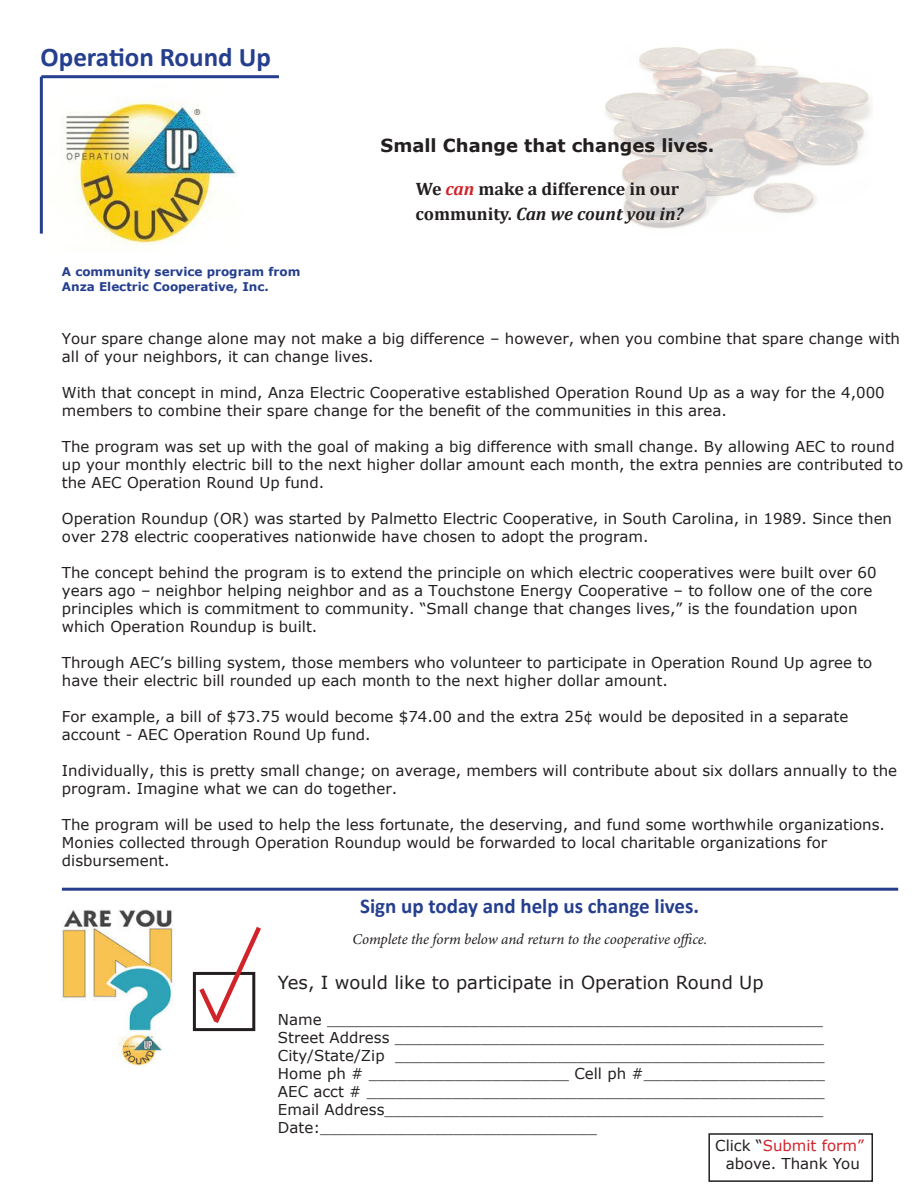
<style>
.page{position:relative;width:918px;height:1188px;background:#fff}
.page>*{position:absolute;margin:0;border:0;box-sizing:border-box;transform-origin:0 0}
.t1{font:700 27px "Calibri";color:#253f8e}
.t2{font:700 21px "Calibri";color:#253f8e}
.t3{font:18px "Verdana";color:#231f20}
.t4{font:700 18px "Verdana";color:#231f20}
.t5{font:italic 700 18px "Cambria";color:#231f20}
.t6{font:700 18px "Cambria";color:#231f20}
.t7{font:15px/18px "Verdana";color:#231f20}
.t8{font:italic 15px "Minion Pro";letter-spacing:-.01em;color:#231f20}
.t9{font:15px "Verdana";color:#d1232a}
.t10{font:700 12px "Verdana";color:#253f8e}
.s1{font-style:italic;color:#d1232a}
.s2{font-style:normal}
.s3{color:#231f20}
</style>
<div class="page">
<img style="left:61px;top:97px;width:176px;height:148px">
<img style="left:62px;top:910px;width:112px;height:157px">
<img style="left:605px;top:47px;width:268px;height:182px">
<hr style="left:62px;top:888px;width:836px;height:3px;background:#253f8e">
<div style="left:193px;top:972px;width:62px;height:59px;border:3px solid #231f20"></div>
<svg style="left:195px;top:927px;width:66px;height:101px"></svg>
<hr style="left:41px;top:75px;width:238px;height:3px;background:#253f8e">
<hr style="left:40px;top:77px;width:3px;height:157px;background:#253f8e">
<div style="left:708px;top:1133px;width:165px;height:49px;border:2px solid #231f20"></div>
<p class="t1" style="left:41px;top:40px;width:232px">Operation Round Up</p>
<p class="t10" style="left:62px;top:264px;width:240px">A community service program from</p>
<p class="t10" style="left:62px;top:278px;width:208px">Anza Electric Cooperative, Inc.</p>
<p class="t4" style="left:381px;top:133px;width:335px">Small Change that changes lives.</p>
<p class="t6" style="left:416px;top:176px;width:265px">We <span class="s1">can</span> make a difference in our</p>
<p class="t5" style="left:416px;top:202px;width:269px"><span class="s2">community.</span> Can we count you in?</p>
<p class="t7" style="left:62px;top:329px;width:840px">Your spare change alone may not make a big difference – however, when you combine that spare change with all of your neighbors, it can change lives.</p>
<p class="t7" style="left:62px;top:383px;width:824px">With that concept in mind, Anza Electric Cooperative established Operation Round Up as a way for the 4,000 members to combine their spare change for the benefit of the communities in this area.</p>
<p class="t7" style="left:62px;top:437px;width:843px">The program was set up with the goal of making a big difference with small change. By allowing AEC to round up your monthly electric bill to the next higher dollar amount each month, the extra pennies are contributed to the AEC Operation Round Up fund.</p>
<p class="t7" style="left:62px;top:509px;width:832px">Operation Roundup (OR) was started by Palmetto Electric Cooperative, in South Carolina, in 1989. Since then over 278 electric cooperatives nationwide have chosen to adopt the program.</p>
<p class="t7" style="left:62px;top:563px;width:816px">The concept behind the program is to extend the principle on which electric cooperatives were built over 60 years ago – neighbor helping neighbor and as a Touchstone Energy Cooperative – to follow one of the core principles which is commitment to community. “Small change that changes lives,” is the foundation upon which Operation Roundup is built.</p>
<p class="t7" style="left:62px;top:653px;width:812px">Through AEC’s billing system, those members who volunteer to participate in Operation Round Up agree to have their electric bill rounded up each month to the next higher dollar amount.</p>
<p class="t7" style="left:62px;top:707px;width:788px">For example, a bill of $73.75 would become $74.00 and the extra 25¢ would be deposited in a separate</p>
<p class="t7" style="left:62px;top:725px;width:310px">account - AEC Operation Round Up fund.</p>
<p class="t7" style="left:62px;top:761px;width:837px">Individually, this is pretty small change; on average, members will contribute about six dollars annually to the program. Imagine what we can do together.</p>
<p class="t7" style="left:62px;top:815px;width:825px">The program will be used to help the less fortunate, the deserving, and fund some worthwhile organizations.<br>Monies collected through Operation Roundup would be forwarded to local charitable organizations for</p>
<p class="t7" style="left:62px;top:851px;width:109px">disbursement.</p>
<p class="t2" style="left:360px;top:892px;width:341px">Sign up today and help us change lives.</p>
<p class="t8" style="left:353px;top:929px;width:356px">Complete the form below and return to the cooperative office.</p>
<p class="t3" style="left:278px;top:970px;width:487px">Yes, I would like to participate in Operation Round Up</p>
<p class="t7" style="left:278px;top:1010px;width:547px">Name ____________________________________________________</p>
<p class="t7" style="left:278px;top:1028px;width:548px">Street Address _____________________________________________</p>
<p class="t7" style="left:278px;top:1046px;width:548px">City/State/Zip _____________________________________________</p>
<p class="t7" style="left:278px;top:1064px;width:549px">Home ph # _____________________ Cell ph #___________________</p>
<p class="t7" style="left:278px;top:1082px;width:548px">AEC acct # ________________________________________________</p>
<p class="t7" style="left:278px;top:1100px;width:547px">Email Address______________________________________________</p>
<p class="t7" style="left:278px;top:1118px;width:320px">Date:_____________________________</p>
<p class="t9" style="left:715px;top:1135px;width:150px"><span class="s3">Click “</span>Submit form”</p>
<p class="t7" style="left:726px;top:1154px;width:136px">above. Thank You</p>
</div>
